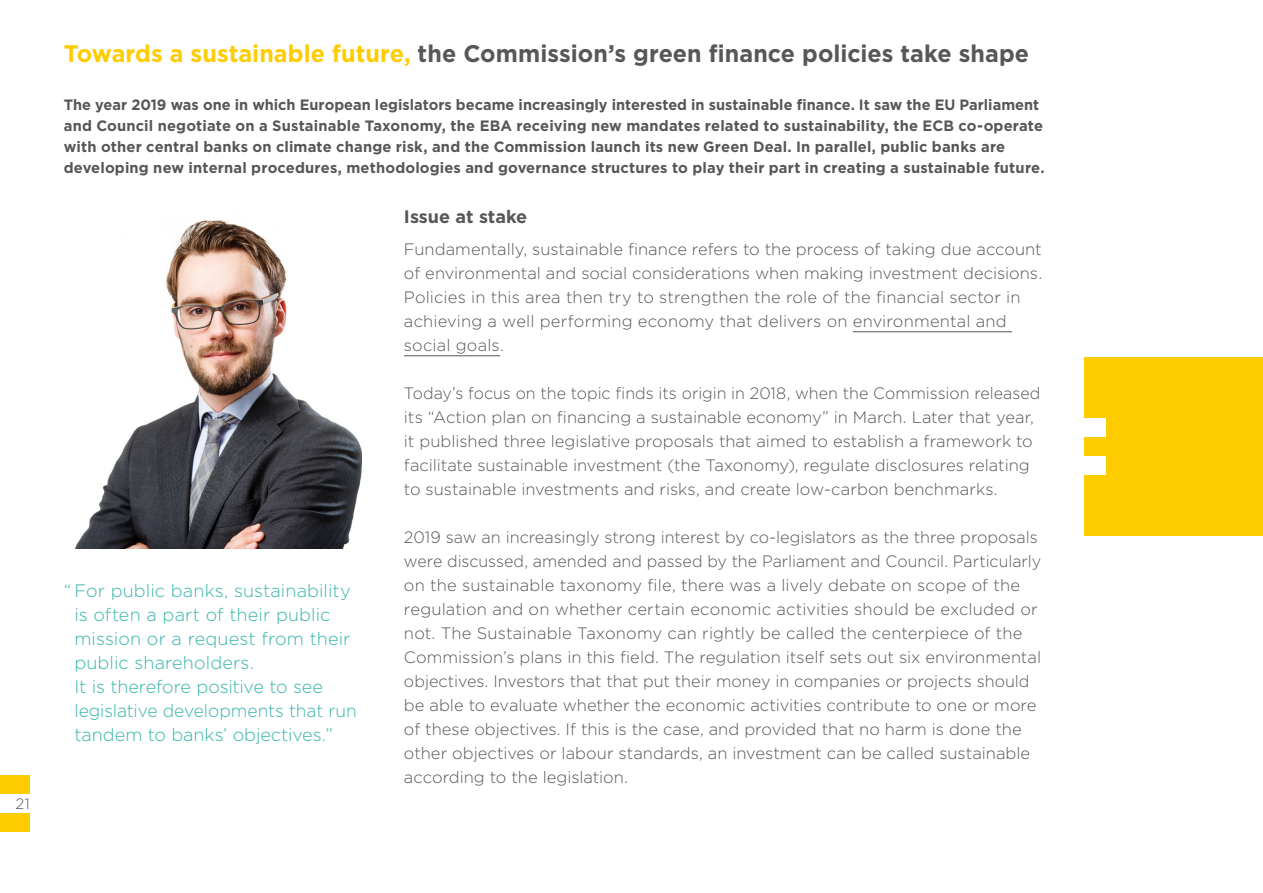
<style>
.page{position:relative;width:1263px;height:893px;background:#fff}
.page>*{position:absolute;margin:0;border:0;box-sizing:border-box;transform-origin:0 0}
.t1{font:700 24px "Gotham";letter-spacing:.005em;color:#575756}
.t2{font:300 18px/24px "Gotham";color:#38b6ab}
.t3{font:700 18px "Gotham";color:#575756}
.t4{font:300 16.5px/24px "Gotham";color:#575756}
.t5{font:700 15px/21px "Gotham";letter-spacing:.01em;color:#575756}
.t6{font:300 15px "Gotham";color:#575756}
.s1{color:#fc0}
</style>
<div class="page">
<div style="left:0;top:813px;width:30px;height:19px;background:#fc0"></div>
<div style="left:0;top:775px;width:30px;height:19px;background:#fc0"></div>
<hr style="left:853px;top:331px;width:159px;height:1px;background:#575756">
<hr style="left:404px;top:355px;width:96px;height:1px;background:#575756">
<div style="left:1084px;top:357px;width:179px;height:179px;background:#fc0"></div>
<div style="left:1067px;top:456px;width:38px;height:19px;background:#fff"></div>
<div style="left:1067px;top:418px;width:38px;height:19px;background:#fff"></div>
<img style="left:74px;top:220px;width:287px;height:329px">
<p class="t6" style="left:16px;top:794px;width:16px">21</p>
<h1 class="t1" style="left:64px;top:37px;width:967px"><span class="s1">Towards a sustainable future,</span> the Commission’s green finance policies take shape</h1>
<p class="t5" style="left:64px;top:94px;width:982px">The year 2019 was one in which European legislators became increasingly interested in sustainable finance. It saw the EU Parliament and Council negotiate on a Sustainable Taxonomy, the EBA receiving new mandates related to sustainability, the ECB co-operate with other central banks on climate change risk, and the Commission launch its new Green Deal. In parallel, public banks are developing new internal procedures, methodologies and governance structures to play their part in creating a sustainable future.</p>
<p class="t3" style="left:404px;top:204px;width:125px">Issue at stake</p>
<p class="t4" style="left:404px;top:237px;width:640px">Fundamentally, sustainable finance refers to the process of taking due account of environmental and social considerations when making investment decisions.<br>Policies in this area then try to strengthen the role of the financial sector in achieving a well performing economy that delivers on environmental and social goals.</p>
<p class="t4" style="left:404px;top:381px;width:638px">Today’s focus on the topic finds its origin in 2018, when the Commission released its “Action plan on financing a sustainable economy” in March. Later that year, it published three legislative proposals that aimed to establish a framework to facilitate sustainable investment (the Taxonomy), regulate disclosures relating to sustainable investments and risks, and create low-carbon benchmarks.</p>
<p class="t4" style="left:404px;top:525px;width:639px">2019 saw an increasingly strong interest by co-legislators as the three proposals were discussed, amended and passed by the Parliament and Council. Particularly on the sustainable taxonomy file, there was a lively debate on scope of the regulation and on whether certain economic activities should be excluded or not. The Sustainable Taxonomy can rightly be called the centerpiece of the Commission’s plans in this field. The regulation itself sets out six environmental objectives. Investors that that put their money in companies or projects should be able to evaluate whether the economic activities contribute to one or more of these objectives. If this is the case, and provided that no harm is done the other objectives or labour standards, an investment can be called sustainable according to the legislation.</p>
<p class="t2" style="left:74px;top:578px;width:284px;text-indent:-11px">“ For public banks, sustainability is often a part of their public mission or a request from their public shareholders.<br>It is therefore positive to see legislative developments that run tandem to banks’ objectives.”</p>
</div>
